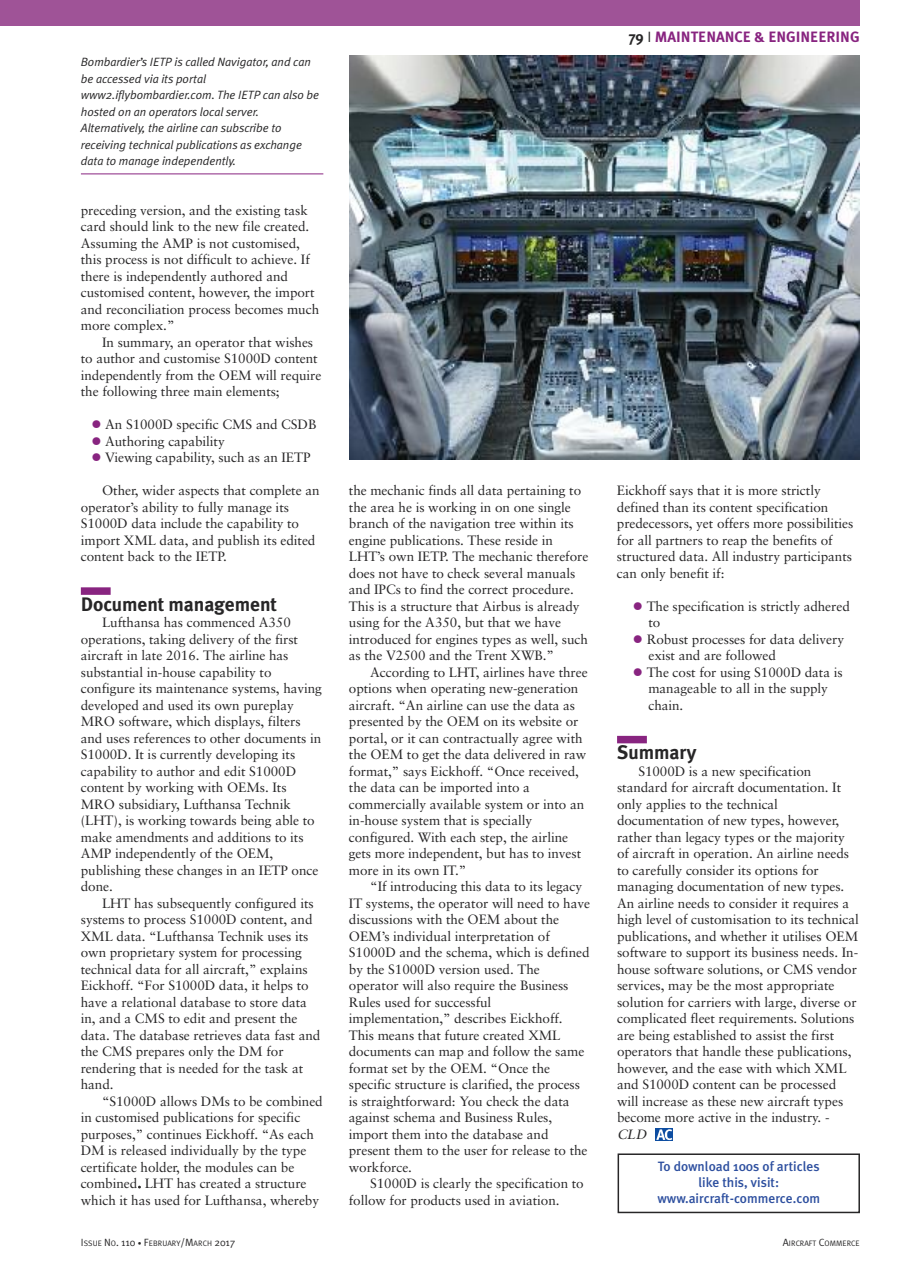
<style>
.page{position:relative;width:915px;height:1263px;background:#fff}
.page>*{position:absolute;margin:0;border:0;box-sizing:border-box;transform-origin:0 0}
.t1{font:700 19.5px "Meta Plus";letter-spacing:-.005em;color:#272627}
.t2{font:700 15px "Meta Plus";color:#882480}
.t3{font:13.5px/16.5px "Sabon";letter-spacing:-.005em;color:#272627}
.t4{font:500 13.5px/16.2px "Meta Plus";color:#2d4f9f;text-align:center}
.t5{font:italic 13.5px "Sabon";color:#272627}
.t6{font:italic 12px/16.5px "Meta Plus Normal";letter-spacing:-.005em;color:#272627}
.t7{font:7.8px "Meta Plus Normal";color:#272627}
.s1{color:#882480}
.s2{color:#272627}
.s3{font-family:"Meta Plus Normal";font-weight:400;color:#272627}
.s4{font-size:10.5px}
.s5{font-size:7.5px}
</style>
<div class="page">
<div style="left:81px;top:587px;width:30px;height:8px;background:#882480"></div>
<div style="left:617px;top:736px;width:29px;height:7px;background:#882480"></div>
<div style="left:0;top:0;width:859px;height:26px;background:#9f5397"></div>
<img style="left:349px;top:55px;width:510px;height:404px">
<hr style="left:81px;top:174px;width:242px;height:1px;background:#882480">
<div style="left:617px;top:1153px;width:242px;height:60px;border:2px solid #272627"></div>
<div style="left:655px;top:1129px;width:17px;height:12px;background:#0d4da1"></div>
<svg style="left:656px;top:1129px;width:16px;height:11px"></svg>
<p class="t6" style="left:81px;top:54px;width:240px">Bombardier’s IETP is called Navigator, and can be accessed via its portal www2.iflybombardier.com. The IETP can also be hosted on an operators local server.<br>Alternatively, the airline can subscribe to receiving technical publications as exchange data to manage independently.</p>
<p class="t3" style="left:81px;top:203px;width:240px">preceding version, and the existing task card should link to the new file created.<br>Assuming the AMP is not customised, this process is not difficult to achieve. If there is independently authored and customised content, however, the import and reconciliation process becomes much more complex.”</p>
<p class="t3" style="left:81px;top:335px;width:242px;text-indent:21px">In summary, an operator that wishes to author and customise S1000D content independently from the OEM will require the following three main elements;</p>
<p class="t3" style="left:91px;top:417px;width:226px"><span class="s1">●</span> An S1000D specific CMS and CSDB</p>
<p class="t3" style="left:91px;top:434px;width:135px"><span class="s1">●</span> Authoring capability</p>
<p class="t3" style="left:91px;top:450px;width:220px"><span class="s1">●</span> Viewing capability, such as an IETP</p>
<p class="t3" style="left:81px;top:483px;width:240px;text-indent:21px">Other, wider aspects that complete an operator’s ability to fully manage its S1000D data include the capability to import XML data, and publish its edited content back to the IETP.</p>
<h1 class="t1" style="left:81px;top:592px;width:198px">Document management</h1>
<p class="t3" style="left:81px;top:615px;width:242px;text-indent:21px">Lufthansa has commenced A350 operations, taking delivery of the first aircraft in late 2016. The airline has substantial in-house capability to configure its maintenance systems, having developed and used its own pureplay MRO software, which displays, filters and uses references to other documents in S1000D. It is currently developing its capability to author and edit S1000D content by working with OEMs. Its MRO subsidiary, Lufthansa Technik (LHT), is working towards being able to make amendments and additions to its AMP independently of the OEM, publishing these changes in an IETP once done.</p>
<p class="t3" style="left:81px;top:896px;width:241px;text-indent:21px">LHT has subsequently configured its systems to process S1000D content, and XML data. “Lufthansa Technik uses its own proprietary system for processing technical data for all aircraft,” explains Eickhoff. “For S1000D data, it helps to have a relational database to store data in, and a CMS to edit and present the data. The database retrieves data fast and the CMS prepares only the DM for rendering that is needed for the task at hand.</p>
<p class="t3" style="left:81px;top:1094px;width:243px;text-indent:21px">“S1000D allows DMs to be combined in customised publications for specific purposes,” continues Eickhoff. “As each DM is released individually by the type certificate holder, the modules can be combined. LHT has created a structure which it has used for Lufthansa, whereby</p>
<p class="t3" style="left:349px;top:483px;width:241px">the mechanic finds all data pertaining to the area he is working in on one single branch of the navigation tree within its engine publications. These reside in LHT’s own IETP. The mechanic therefore does not have to check several manuals and IPCs to find the correct procedure.<br>This is a structure that Airbus is already using for the A350, but that we have introduced for engines types as well, such as the V2500 and the Trent XWB.”</p>
<p class="t3" style="left:349px;top:665px;width:240px;text-indent:21px">According to LHT, airlines have three options when operating new-generation aircraft. “An airline can use the data as presented by the OEM on its website or portal, or it can contractually agree with the OEM to get the data delivered in raw format,” says Eickhoff. “Once received, the data can be imported into a commercially available system or into an in-house system that is specially configured. With each step, the airline gets more independent, but has to invest more in its own IT.”</p>
<p class="t3" style="left:349px;top:879px;width:243px;text-indent:21px">“If introducing this data to its legacy IT systems, the operator will need to have discussions with the OEM about the OEM’s individual interpretation of S1000D and the schema, which is defined by the S1000D version used. The operator will also require the Business Rules used for successful implementation,” describes Eickhoff.<br>This means that future created XML documents can map and follow the same format set by the OEM. “Once the specific structure is clarified, the process is straightforward: You check the data against schema and Business Rules, import them into the database and present them to the user for release to the workforce.</p>
<p class="t3" style="left:349px;top:1176px;width:236px;text-indent:21px">S1000D is clearly the specification to follow for products used in aviation.</p>
<p class="t2" style="left:628px;top:28px;width:232px"><span class="s2">79</span> <span class="s3">I</span> MAINTENANCE &amp; ENGINEERING</p>
<p class="t3" style="left:616px;top:483px;width:238px">Eickhoff says that it is more strictly defined than its content specification predecessors, yet offers more possibilities for all partners to reap the benefits of structured data. All industry participants can only benefit if:</p>
<p class="t3" style="left:648px;top:599px;width:203px;text-indent:-15px"><span class="s1">●</span> The specification is strictly adhered to</p>
<p class="t3" style="left:648px;top:632px;width:197px;text-indent:-15px"><span class="s1">●</span> Robust processes for data delivery exist and are followed</p>
<p class="t3" style="left:648px;top:665px;width:196px;text-indent:-15px"><span class="s1">●</span> The cost for using S1000D data is manageable to all in the supply chain.</p>
<h1 class="t1" style="left:617px;top:741px;width:81px">Summary</h1>
<p class="t3" style="left:617px;top:764px;width:243px;text-indent:21px">S1000D is a new specification standard for aircraft documentation. It only applies to the technical documentation of new types, however, rather than legacy types or the majority of aircraft in operation. An airline needs to carefully consider its options for managing documentation of new types.<br>An airline needs to consider it requires a high level of customisation to its technical publications, and whether it utilises OEM software to support its business needs. In&shy;house software solutions, or CMS vendor services, may be the most appropriate solution for carriers with large, diverse or complicated fleet requirements. Solutions are being established to assist the first operators that handle these publications, however, and the ease with which XML and S1000D content can be processed will increase as these new aircraft types become more active in the industry. -</p>
<p class="t5" style="left:617px;top:1128px;width:33px">CLD</p>
<p class="t4" style="left:657px;top:1158px;width:164px">To download 100s of articles like this, visit: www.aircraft-commerce.com</p>
<p class="t7" style="left:81px;top:1238px;width:156px"><span class="s4">I</span>SSUE <span class="s4">N</span>O<span class="s4">. 110</span> <span class="s5">•</span> <span class="s4">F</span>EBRUARY<span class="s4">/M</span>ARCH <span class="s4">2017</span></p>
<p class="t7" style="left:782px;top:1238px;width:78px"><span class="s4">A</span>IRCRAFT <span class="s4">C</span>OMMERCE</p>
</div>
